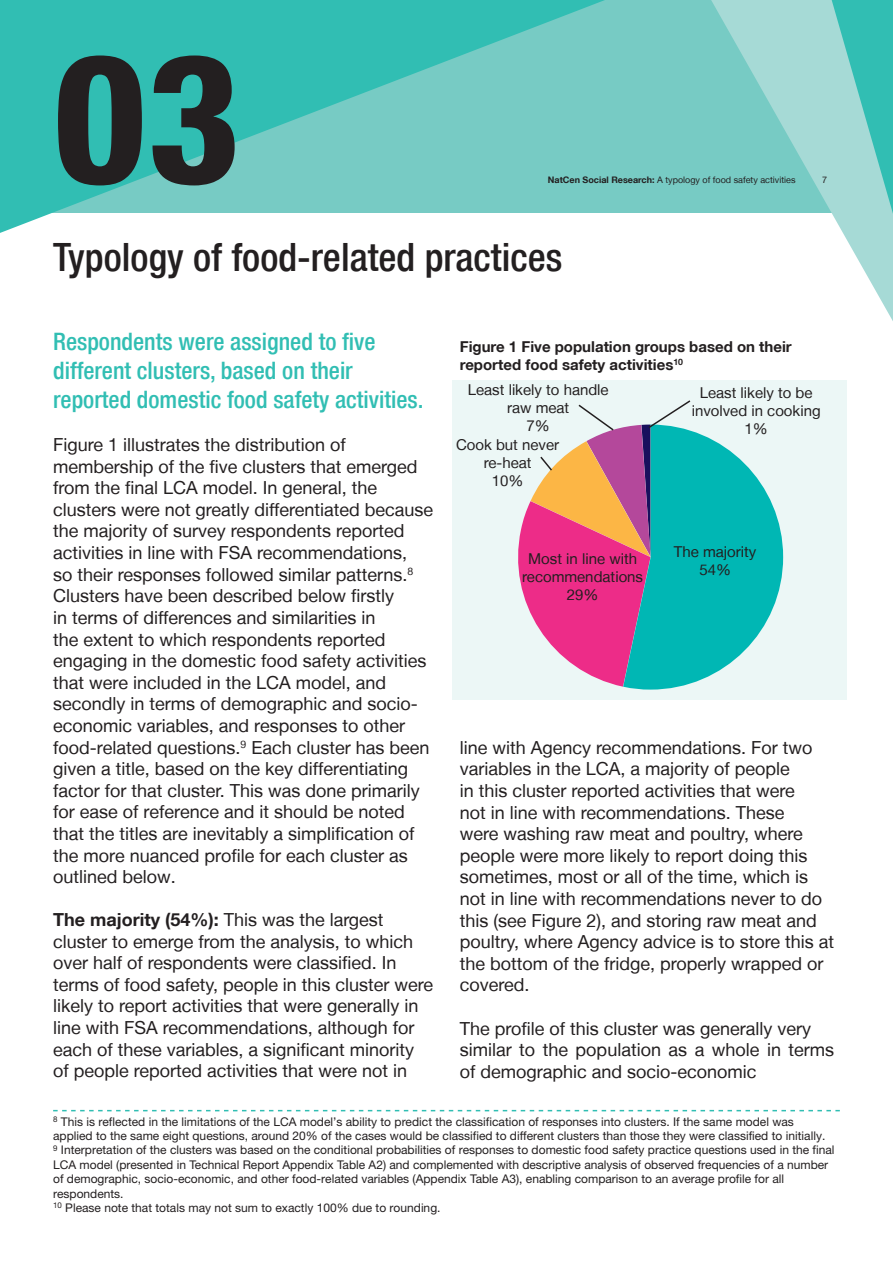
<style>
.page{position:relative;width:893px;height:1263px;background:#fff}
.page>*{position:absolute;margin:0;border:0;box-sizing:border-box;transform-origin:0 0}
.t1{font:800 condensed 180px "Helvetica Neue LT";color:#231f20}
.t2{font:500 condensed 39px "Helvetica Neue LT";color:#231f20}
.t3{font:500 condensed 24px/28.8px "Helvetica Neue LT";color:#31beb3}
.t4{font:18px/21.6px "Helvetica Neue LT";color:#231f20}
.t5{font:15px/18px "Helvetica Neue LT";color:#231f20;text-align:center}
.t6{font:700 15px/18px "Helvetica Neue LT";color:#231f20}
.t7{font:12px/14.4px "Helvetica Neue LT Std";color:#231f20}
.t8{font:9px "Helvetica Neue LT";color:#231f20}
.s1{font-weight:700}
</style>
<div class="page">
<svg style="left:0;top:0;width:625px;height:233px"></svg>
<svg style="left:625px;top:0;width:268px;height:321px"></svg>
<svg style="left:801px;top:0;width:92px;height:235px"></svg>
<div style="left:452px;top:380px;width:394px;height:320px;background:#ecf7f6"></div>
<svg style="left:53px;top:1110px;width:787px;height:1px"></svg>
<svg style="left:518px;top:400px;width:265px;height:290px"></svg>
<p class="t1" style="left:53px;top:7px;width:189px">03</p>
<p class="t8" style="left:548px;top:174px;width:249px"><span class="s1">NatCen Social Research:</span> A typology of food safety activities</p>
<p class="t8" style="left:822px;top:174px;width:7px">7</p>
<p class="t2" style="left:53px;top:234px;width:511px">Typology of food-related practices</p>
<p class="t3" style="left:53px;top:327px;width:372px">Respondents were assigned to five different clusters, based on their reported domestic food safety activities.</p>
<p class="t4" style="left:53px;top:434px;width:382px">Figure 1 illustrates the distribution of membership of the five clusters that emerged from the final LCA model. In general, the clusters were not greatly differentiated because the majority of survey respondents reported activities in line with FSA recommendations,<br>so their responses followed similar patterns.<sup>8<br></sup>Clusters have been described below firstly<br>in terms of differences and similarities in<br>the extent to which respondents reported engaging in the domestic food safety activities that were included in the LCA model, and secondly in terms of demographic and socio&shy;economic variables, and responses to other food-related questions.<sup>9</sup> Each cluster has been given a title, based on the key differentiating factor for that cluster. This was done primarily for ease of reference and it should be noted that the titles are inevitably a simplification of the more nuanced profile for each cluster as outlined below.</p>
<p class="t4" style="left:53px;top:909px;width:382px"><span class="s1">The majority (54%):</span> This was the largest cluster to emerge from the analysis, to which over half of respondents were classified. In terms of food safety, people in this cluster were likely to report activities that were generally in line with FSA recommendations, although for each of these variables, a significant minority of people reported activities that were not in</p>
<p class="t7" style="left:53px;top:1114px;width:783px"><sup>8</sup> This is reflected in the limitations of the LCA model’s ability to predict the classification of responses into clusters. If the same model was applied to the same eight questions, around 20% of the cases would be classified to different clusters than those they were classified to initially.<br><sup>9</sup> Interpretation of the clusters was based on the conditional probabilities of responses to domestic food safety practice questions used in the final LCA model (presented in Technical Report Appendix Table A2) and complemented with descriptive analysis of observed frequencies of a number of demographic, socio-economic, and other food-related variables (Appendix Table A3), enabling comparison to an average profile for all respondents.<br><sup>10</sup> Please note that totals may not sum to exactly 100% due to rounding.</p>
<p class="t6" style="left:460px;top:337px;width:333px">Figure 1 Five population groups based on their reported food safety activities<sup>10</sup></p>
<p class="t5" style="left:468px;top:381px;width:142px">Least likely to handle raw meat</p>
<p class="t5" style="left:527px;top:417px;width:25px">7%</p>
<p class="t5" style="left:692px;top:383px;width:130px">Least likely to be involved in cooking</p>
<p class="t5" style="left:744px;top:419px;width:25px">1%</p>
<p class="t5" style="left:456px;top:436px;width:105px">Cook but never re-heat</p>
<p class="t5" style="left:492px;top:472px;width:33px">10%</p>
<p class="t5" style="left:674px;top:542px;width:84px">The majority</p>
<p class="t5" style="left:699px;top:560px;width:33px">54%</p>
<p class="t5" style="left:522px;top:549px;width:122px">Most in line with recommendations<br>29%</p>
<p class="t4" style="left:460px;top:736px;width:376px">line with Agency recommendations. For two variables in the LCA, a majority of people<br>in this cluster reported activities that were<br>not in line with recommendations. These<br>were washing raw meat and poultry, where people were more likely to report doing this sometimes, most or all of the time, which is not in line with recommendations never to do this (see Figure 2), and storing raw meat and poultry, where Agency advice is to store this at the bottom of the fridge, properly wrapped or covered.</p>
<p class="t4" style="left:460px;top:1017px;width:376px">The profile of this cluster was generally very similar to the population as a whole in terms of demographic and socio-economic</p>
</div>
